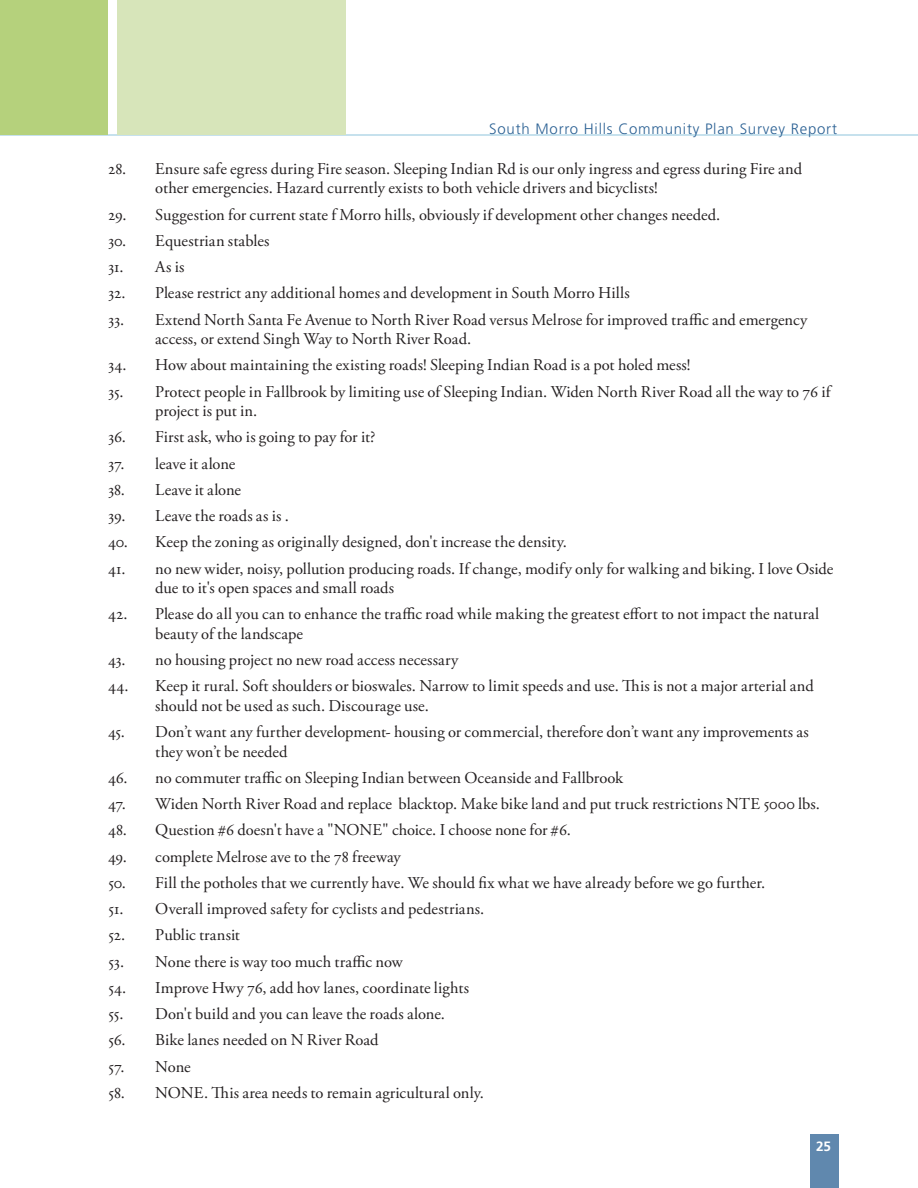
<style>
.page{position:relative;width:918px;height:1188px;background:#fff}
.page>*{position:absolute;margin:0;border:0;box-sizing:border-box;transform-origin:0 0}
.t1{font:16.5px/19.5px "Adobe Garamond Pro";letter-spacing:.005em;color:#231f20}
.Chapter_Header_Right{font:300 15px "Frutiger LT Std";letter-spacing:.05em;color:#2b6194}
.t2{font:700 13.5px "Frutiger LT Std";color:#fff}
</style>
<div class="page">
<div style="left:810px;top:1134px;width:28px;height:54px;background:#6088ae"></div>
<hr style="left:0;top:135px;width:918px;height:1px;background:#8ec5dc">
<div style="left:0;top:0;width:108px;height:135px;background:#b5d17c"></div>
<div style="left:117px;top:0;width:229px;height:135px;background:#d7e5ba"></div>
<p class="Chapter_Header_Right" style="left:489px;top:120px;width:349px">South Morro Hills Community Plan Survey Report</p>
<p class="t1" style="left:155px;top:160px;width:648px;text-indent:-47px">28. Ensure safe egress during Fire season. Sleeping Indian Rd is our only ingress and egress during Fire and other emergencies. Hazard currently exists to both vehicle drivers and bicyclists!</p>
<p class="t1" style="left:108px;top:205px;width:614px">29. Suggestion for current state f Morro hills, obviously if development other changes needed.</p>
<p class="t1" style="left:108px;top:232px;width:163px">30. Equestrian stables</p>
<p class="t1" style="left:108px;top:258px;width:78px">31. As is</p>
<p class="t1" style="left:108px;top:284px;width:523px">32. Please restrict any additional homes and development in South Morro Hills</p>
<p class="t1" style="left:155px;top:310px;width:654px;text-indent:-47px">33. Extend North Santa Fe Avenue to North River Road versus Melrose for improved traffic and emergency access, or extend Singh Way to North River Road.</p>
<p class="t1" style="left:108px;top:356px;width:584px">34. How about maintaining the existing roads! Sleeping Indian Road is a pot holed mess!</p>
<p class="t1" style="left:155px;top:382px;width:677px;text-indent:-47px">35. Protect people in Fallbrook by limiting use of Sleeping Indian. Widen North River Road all the way to 76 if project is put in.</p>
<p class="t1" style="left:108px;top:428px;width:269px">36. First ask, who is going to pay for it?</p>
<p class="t1" style="left:108px;top:454px;width:129px">37. leave it alone</p>
<p class="t1" style="left:108px;top:481px;width:135px">38. Leave it alone</p>
<p class="t1" style="left:108px;top:507px;width:182px">39. Leave the roads as is .</p>
<p class="t1" style="left:108px;top:533px;width:460px">40. Keep the zoning as originally designed, don't increase the density.</p>
<p class="t1" style="left:155px;top:559px;width:680px;text-indent:-47px">41. no new wider, noisy, pollution producing roads. If change, modify only for walking and biking. I love Oside due to it's open spaces and small roads</p>
<p class="t1" style="left:155px;top:605px;width:666px;text-indent:-47px">42. Please do all you can to enhance the traffic road while making the greatest effort to not impact the natural beauty of the landscape</p>
<p class="t1" style="left:108px;top:651px;width:352px">43. no housing project no new road access necessary</p>
<p class="t1" style="left:155px;top:677px;width:660px;text-indent:-47px">44. Keep it rural. Soft shoulders or bioswales. Narrow to limit speeds and use. This is not a major arterial and should not be used as such. Discourage use.</p>
<p class="t1" style="left:155px;top:723px;width:655px;text-indent:-47px">45. Don’t want any further development- housing or commercial, therefore don’t want any improvements as they won’t be needed</p>
<p class="t1" style="left:108px;top:769px;width:517px">46. no commuter traffic on Sleeping Indian between Oceanside and Fallbrook</p>
<p class="t1" style="left:108px;top:795px;width:714px">47. Widen North River Road and replace blacktop. Make bike land and put truck restrictions NTE 5000 lbs.</p>
<p class="t1" style="left:108px;top:821px;width:464px">48. Question #6 doesn't have a "NONE" choice. I choose none for #6.</p>
<p class="t1" style="left:108px;top:847px;width:294px">49. complete Melrose ave to the 78 freeway</p>
<p class="t1" style="left:108px;top:874px;width:659px">50. Fill the potholes that we currently have. We should fix what we have already before we go further.</p>
<p class="t1" style="left:108px;top:900px;width:378px">51. Overall improved safety for cyclists and pedestrians.</p>
<p class="t1" style="left:108px;top:926px;width:134px">52. Public transit</p>
<p class="t1" style="left:108px;top:952px;width:296px">53. None there is way too much traffic now</p>
<p class="t1" style="left:108px;top:979px;width:363px">54. Improve Hwy 76, add hov lanes, coordinate lights</p>
<p class="t1" style="left:108px;top:1005px;width:339px">55. Don't build and you can leave the roads alone.</p>
<p class="t1" style="left:108px;top:1031px;width:272px">56. Bike lanes needed on N River Road</p>
<p class="t1" style="left:108px;top:1057px;width:84px">57. None</p>
<p class="t1" style="left:108px;top:1084px;width:378px">58. NONE. This area needs to remain agricultural only.</p>
<p class="t2" style="left:816px;top:1138px;width:17px">25</p>
</div>
